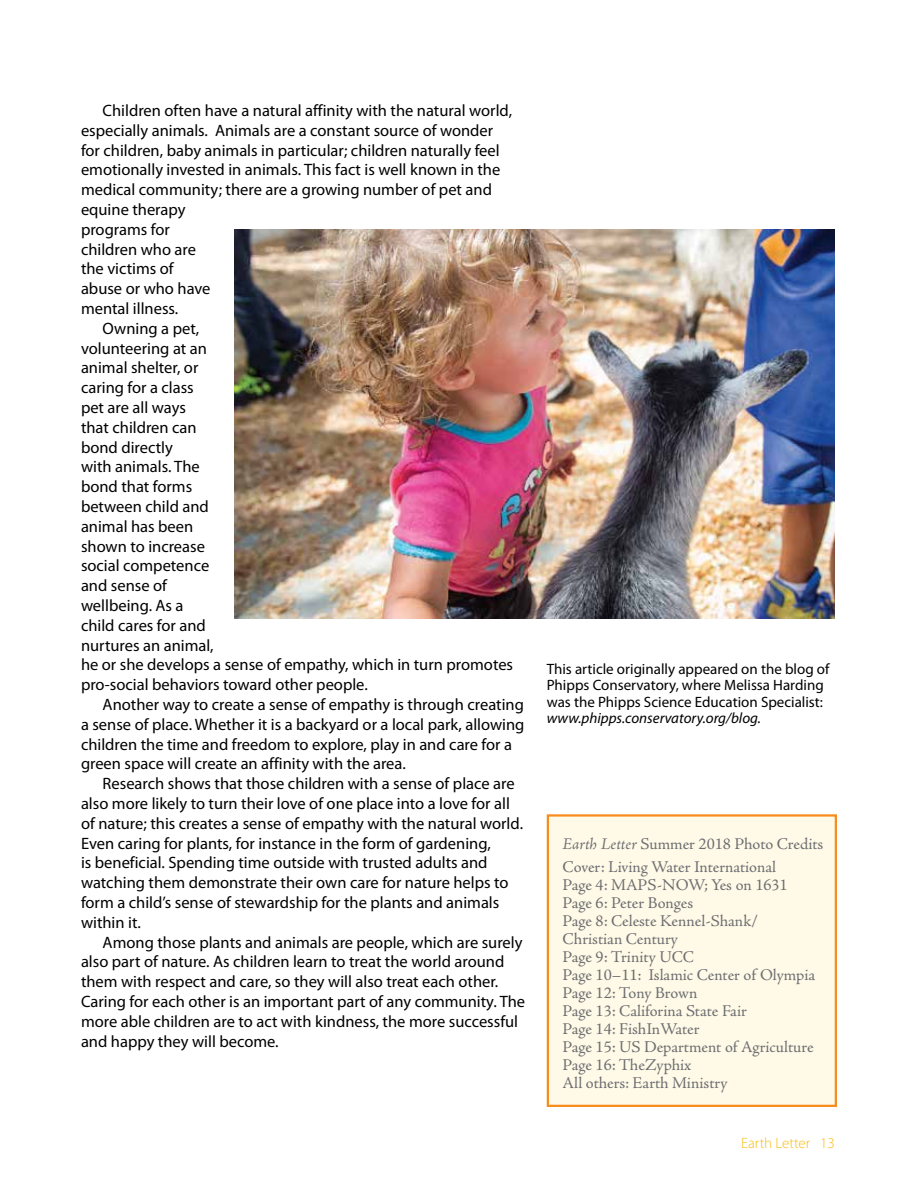
<style>
.page{position:relative;width:918px;height:1188px;background:#fff}
.page>*{position:absolute;margin:0;border:0;box-sizing:border-box;transform-origin:0 0}
.t1{font:16.5px "Myriad Pro";color:#000}
.t2{font:16.5px/18px "Adobe Jenson Pro";letter-spacing:-.005em;color:#6d6e71}
.t3{font:15px/16.5px "Myriad Pro";color:#000}
.t4{font:italic 15px "Myriad Pro";color:#000}
.t5{font:300 15px "Myriad Pro";color:#fdba12}
.s1{font-style:italic}
</style>
<div class="page">
<img style="left:234px;top:230px;width:601px;height:389px">
<div style="left:548px;top:815px;width:288px;height:291px;background:#fffae7"></div>
<div style="left:547px;top:814px;width:290px;height:293px;border:2px solid #f78d1e"></div>
<p class="t1" style="left:103px;top:101px;width:411px">Children often have a natural affinity with the natural world,</p>
<p class="t1" style="left:81px;top:121px;width:414px">especially animals. Animals are a constant source of wonder</p>
<p class="t1" style="left:81px;top:141px;width:420px">for children, baby animals in particular; children naturally feel</p>
<p class="t1" style="left:81px;top:161px;width:421px">emotionally invested in animals. This fact is well known in the</p>
<p class="t1" style="left:81px;top:181px;width:413px">medical community; there are a growing number of pet and</p>
<p class="t1" style="left:81px;top:200px;width:106px">equine therapy</p>
<p class="t1" style="left:81px;top:220px;width:90px">programs for</p>
<p class="t1" style="left:81px;top:240px;width:117px">children who are</p>
<p class="t1" style="left:81px;top:260px;width:94px">the victims of</p>
<p class="t1" style="left:81px;top:280px;width:131px">abuse or who have</p>
<p class="t1" style="left:81px;top:299px;width:99px">mental illness.</p>
<p class="t1" style="left:103px;top:319px;width:98px">Owning a pet,</p>
<p class="t1" style="left:81px;top:339px;width:127px">volunteering at an</p>
<p class="t1" style="left:81px;top:359px;width:119px">animal shelter, or</p>
<p class="t1" style="left:81px;top:379px;width:114px">caring for a class</p>
<p class="t1" style="left:81px;top:398px;width:106px">pet are all ways</p>
<p class="t1" style="left:81px;top:418px;width:117px">that children can</p>
<p class="t1" style="left:81px;top:438px;width:93px">bond directly</p>
<p class="t1" style="left:81px;top:458px;width:120px">with animals. The</p>
<p class="t1" style="left:81px;top:478px;width:113px">bond that forms</p>
<p class="t1" style="left:81px;top:497px;width:129px">between child and</p>
<p class="t1" style="left:81px;top:517px;width:114px">animal has been</p>
<p class="t1" style="left:81px;top:537px;width:126px">shown to increase</p>
<p class="t1" style="left:81px;top:557px;width:130px">social competence</p>
<p class="t1" style="left:81px;top:577px;width:88px">and sense of</p>
<p class="t1" style="left:81px;top:596px;width:104px">wellbeing. As a</p>
<p class="t1" style="left:81px;top:616px;width:126px">child cares for and</p>
<p class="t1" style="left:81px;top:636px;width:134px">nurtures an animal,</p>
<p class="t1" style="left:81px;top:656px;width:434px">he or she develops a sense of empathy, which in turn promotes</p>
<p class="t1" style="left:81px;top:676px;width:288px">pro-social behaviors toward other people.</p>
<p class="t1" style="left:103px;top:695px;width:423px">Another way to create a sense of empathy is through creating</p>
<p class="t1" style="left:81px;top:715px;width:445px">a sense of place. Whether it is a backyard or a local park, allowing</p>
<p class="t1" style="left:81px;top:735px;width:433px">children the time and freedom to explore, play in and care for a</p>
<p class="t1" style="left:81px;top:755px;width:326px">green space will create an affinity with the area.</p>
<p class="t1" style="left:103px;top:775px;width:414px">Research shows that those children with a sense of place are</p>
<p class="t1" style="left:81px;top:794px;width:430px">also more likely to turn their love of one place into a love for all</p>
<p class="t1" style="left:81px;top:814px;width:444px">of nature; this creates a sense of empathy with the natural world.</p>
<p class="t1" style="left:81px;top:834px;width:411px">Even caring for plants, for instance in the form of gardening,</p>
<p class="t1" style="left:81px;top:854px;width:408px">is beneficial. Spending time outside with trusted adults and</p>
<p class="t1" style="left:81px;top:874px;width:429px">watching them demonstrate their own care for nature helps to</p>
<p class="t1" style="left:81px;top:893px;width:420px">form a child’s sense of stewardship for the plants and animals</p>
<p class="t1" style="left:81px;top:913px;width:61px">within it.</p>
<p class="t1" style="left:103px;top:933px;width:421px">Among those plants and animals are people, which are surely</p>
<p class="t1" style="left:81px;top:953px;width:425px">also part of nature. As children learn to treat the world around</p>
<p class="t1" style="left:81px;top:973px;width:419px">them with respect and care, so they will also treat each other.</p>
<p class="t1" style="left:81px;top:992px;width:446px">Caring for each other is an important part of any community. The</p>
<p class="t1" style="left:81px;top:1012px;width:439px">more able children are to act with kindness, the more successful</p>
<p class="t1" style="left:81px;top:1032px;width:199px">and happy they will become.</p>
<p class="t3" style="left:547px;top:661px;width:284px">This article originally appeared on the blog of<br>Phipps Conservatory, where Melissa Harding was the Phipps Science Education Specialist:</p>
<p class="t4" style="left:547px;top:710px;width:216px">www.phipps.conservatory.org/blog.</p>
<p class="t2" style="left:563px;top:832px;width:262px;line-height:23.4px"><span class="s1">Earth Letter</span> Summer 2018 Photo Credits<br>Cover: Living Water International</p>
<p class="t2" style="left:563px;top:876px;width:254px">Page 4: MAPS-NOW; Yes on 1631<br>Page 6: Peter Bonges<br>Page 8: Celeste Kennel-Shank/<br>Christian Century<br>Page 9: Trinity UCC<br>Page 10–11: Islamic Center of Olympia<br>Page 12: Tony Brown<br>Page 13: Califorina State Fair<br>Page 14: FishInWater<br>Page 15: US Department of Agriculture<br>Page 16: TheZyphix<br>All others: Earth Ministry</p>
<p class="t5" style="left:741px;top:1133px;width:95px">Earth Letter 13</p>
</div>
